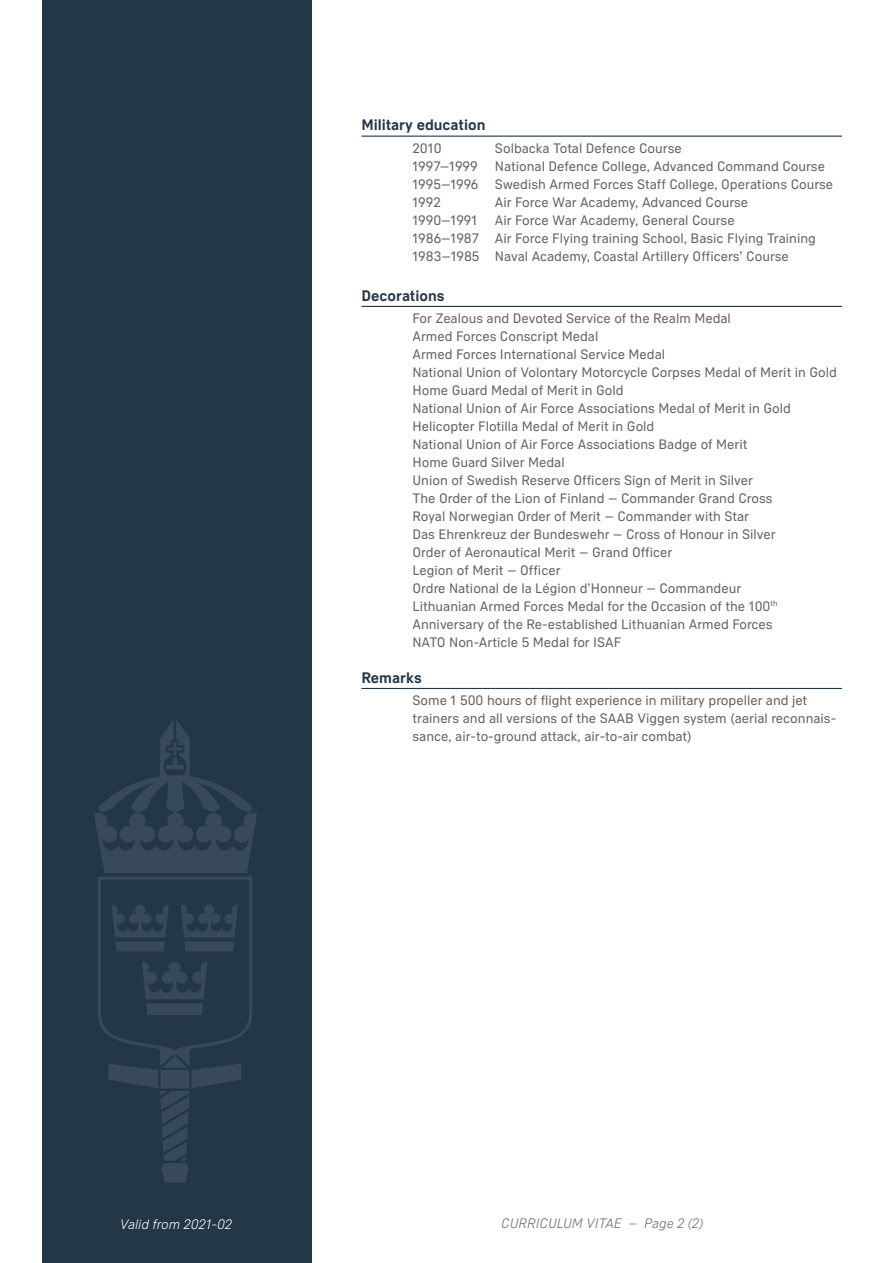
<style>
.page{position:relative;width:893px;height:1263px;background:#fff}
.page>*{position:absolute;margin:0;border:0;box-sizing:border-box;transform-origin:0 0}
.t1{font:700 15px "Forsvarsmakten Sans";color:#233747}
.t2{font:13.5px/18px "Forsvarsmakten Sans";color:#676162}
.t3{font:italic 300 13.5px "Forsvarsmakten Sans";color:#6c6d70}
.t4{font:italic 300 13.5px "Forsvarsmakten Sans";color:#fff}
</style>
<div class="page">
<div style="left:43px;top:0;width:269px;height:1263px;background:#233747"></div>
<svg style="left:94px;top:720px;width:163px;height:462px"></svg>
<hr style="left:361px;top:136px;width:481px;height:1px;background:#233747">
<hr style="left:361px;top:306px;width:481px;height:1px;background:#233747">
<hr style="left:361px;top:688px;width:481px;height:1px;background:#233747">
<p class="t1" style="left:361px;top:116px;width:126px">Military education</p>
<p class="t2" style="left:412px;top:139px;width:31px">2010</p>
<p class="t2" style="left:495px;top:139px;width:188px">Solbacka Total Defence Course</p>
<p class="t2" style="left:412px;top:157px;width:67px">1997–1999</p>
<p class="t2" style="left:412px;top:157px;width:422px;text-indent:82px">National Defence College, Advanced Command Course<br>1995–1996 Swedish Armed Forces Staff College, Operations Course<br>1992</p>
<p class="t2" style="left:495px;top:193px;width:255px">Air Force War Academy, Advanced Course</p>
<p class="t2" style="left:412px;top:211px;width:405px;text-indent:82px">Air Force War Academy, General Course<br>1986–1987 Air Force Flying training School, Basic Flying Training<br>1983–1985 Naval Academy, Coastal Artillery Officers’ Course</p>
<p class="t1" style="left:361px;top:286px;width:85px">Decorations</p>
<p class="t2" style="left:412px;top:309px;width:426px">For Zealous and Devoted Service of the Realm Medal<br>Armed Forces Conscript Medal<br>Armed Forces International Service Medal<br>National Union of Volontary Motorcycle Corpses Medal of Merit in Gold Home Guard Medal of Merit in Gold<br>National Union of Air Force Associations Medal of Merit in Gold Helicopter Flotilla Medal of Merit in Gold<br>National Union of Air Force Associations Badge of Merit<br>Home Guard Silver Medal<br>Union of Swedish Reserve Officers Sign of Merit in Silver<br>The Order of the Lion of Finland – Commander Grand Cross<br>Royal Norwegian Order of Merit – Commander with Star<br>Das Ehrenkreuz der Bundeswehr – Cross of Honour in Silver<br>Order of Aeronautical Merit – Grand Officer<br>Legion of Merit – Officer<br>Ordre National de la Légion d’Honneur – Commandeur<br>Lithuanian Armed Forces Medal for the Occasion of the 100<sup>th </sup>Anniversary of the Re-established Lithuanian Armed Forces<br>NATO Non-Article 5 Medal for ISAF</p>
<p class="t1" style="left:361px;top:668px;width:62px">Remarks</p>
<p class="t2" style="left:412px;top:691px;width:425px">Some 1 500 hours of flight experience in military propeller and jet trainers and all versions of the SAAB Viggen system (aerial reconnais&shy;sance, air-to-ground attack, air-to-air combat)</p>
<p class="t2" style="left:412px;top:211px;width:67px">1990–1991</p>
<p class="t4" style="left:120px;top:1215px;width:114px">Valid from 2021-02</p>
<p class="t3" style="left:501px;top:1215px;width:204px">CURRICULUM VITAE – Page 2 (2)</p>
</div>
